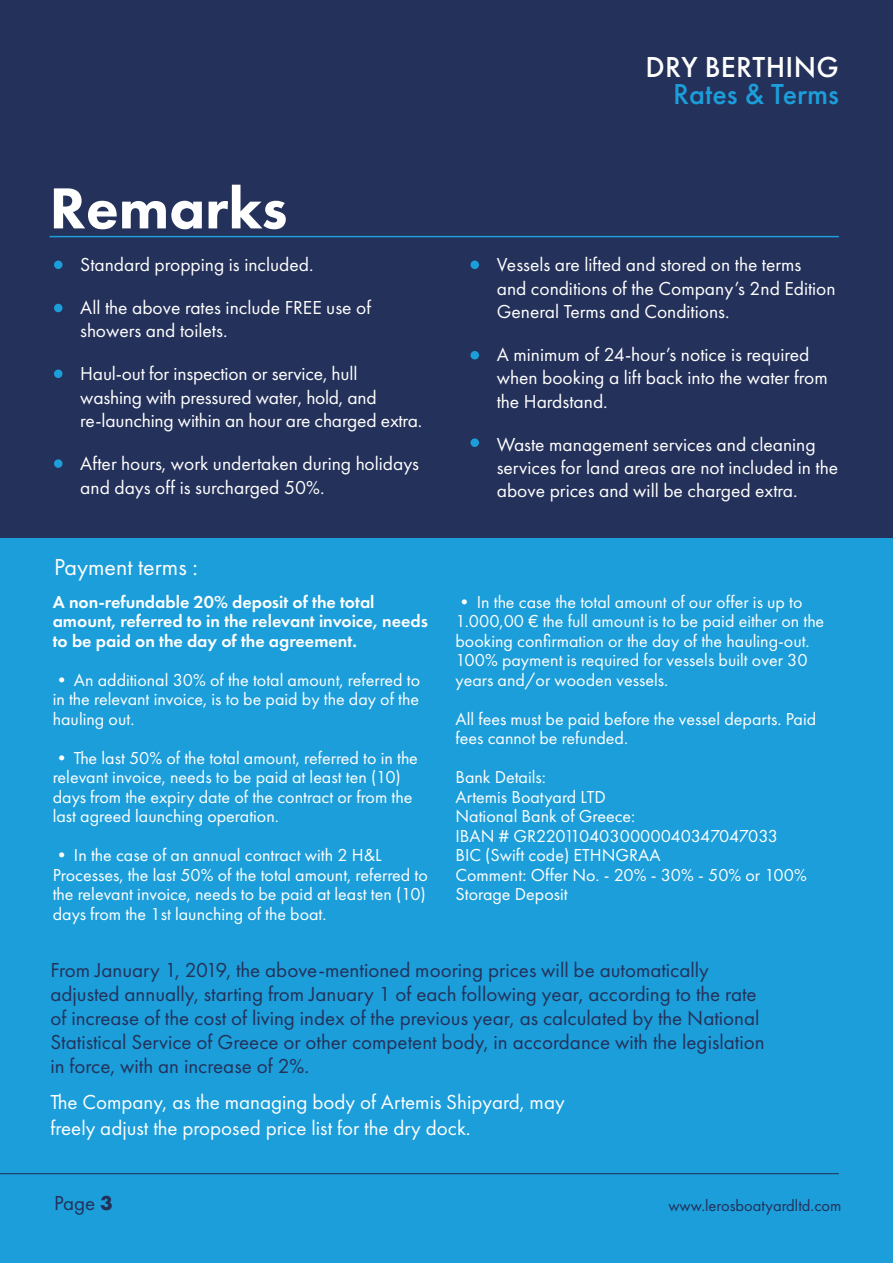
<style>
.page{position:relative;width:893px;height:1263px;background:#fff}
.page>*{position:absolute;margin:0;border:0;box-sizing:border-box;transform-origin:0 0}
.t1{font:800 60px "Futura PT";color:#fff}
.t2{font:500 30px "Futura PT";letter-spacing:.01em;color:#fff}
.t3{font:500 30px "Futura PT";color:#1b9eda}
.t4{font:24px "Futura PT";color:#fff}
.t5{font:21px/24px "Futura PT";color:#24315a}
.t6{font:21px/25.2px "Futura PT";color:#fff}
.t7{font:21px "Futura PT";color:#23315a}
.t8{font:19.5px/23.4px "Futura PT";color:#fff}
.t9{font:18px/19.5px "Futura PT";color:#fff}
.t10{font:600 18px/19.5px "Futura PT";color:#fff}
.t11{font:16.5px "Futura PT";color:#23315a}
.s1{font-weight:700}
</style>
<div class="page">
<div style="left:0;top:537px;width:893px;height:726px;background:#1b9eda"></div>
<div style="left:0;top:0;width:893px;height:537px;background:#24315a"></div>
<div style="left:54px;top:261px;width:9px;height:8px;background:#1b9eda;border-radius:50%"></div>
<div style="left:470px;top:261px;width:9px;height:8px;background:#1b9eda;border-radius:50%"></div>
<div style="left:54px;top:459px;width:9px;height:9px;background:#1b9eda;border-radius:50%"></div>
<div style="left:54px;top:369px;width:9px;height:9px;background:#1b9eda;border-radius:50%"></div>
<div style="left:470px;top:438px;width:9px;height:9px;background:#1b9eda;border-radius:50%"></div>
<div style="left:54px;top:304px;width:9px;height:8px;background:#1b9eda;border-radius:50%"></div>
<div style="left:470px;top:351px;width:9px;height:8px;background:#1b9eda;border-radius:50%"></div>
<hr style="left:0;top:1173px;width:839px;height:1px;background:#23315a">
<hr style="left:50px;top:236px;width:789px;height:1px;background:#1b9eda">
<h1 class="t1" style="left:50px;top:171px;width:240px">Remarks</h1>
<p class="t8" style="left:80px;top:243px;width:292px;line-height:42.9px">Standard propping is included.<br>All the above rates include FREE use of</p>
<p class="t8" style="left:80px;top:309px;width:279px;line-height:42.9px">showers and toilets.<br>Haul-out for inspection or service, hull</p>
<p class="t8" style="left:80px;top:385px;width:344px">washing with pressured water, hold, and re-launching within an hour are charged extra.</p>
<p class="t8" style="left:80px;top:452px;width:340px">After hours, work undertaken during holidays and days off is surcharged 50%.</p>
<h3 class="t4" style="left:54px;top:553px;width:145px">Payment terms :</h3>
<h2 class="t2" style="left:645px;top:49px;width:195px">DRY BERTHING</h2>
<h2 class="t3" style="left:673px;top:76px;width:167px">Rates &amp; Terms</h2>
<p class="t8" style="left:497px;top:253px;width:340px">Vessels are lifted and stored on the terms and conditions of the Company’s 2nd Edition<br>General Terms and Conditions.</p>
<p class="t8" style="left:497px;top:343px;width:333px">A minimum of 24-hour’s notice is required when booking a lift back into the water from the Hardstand.</p>
<p class="t8" style="left:497px;top:432px;width:343px">Waste management services and cleaning services for land areas are not included in the above prices and will be charged extra.</p>
<p class="t9" style="left:455px;top:592px;width:370px">• In the case the total amount of our offer is up to 1.000,00 € the full amount is to be paid either on the booking confirmation or the day of the hauling-out.<br>100% payment is required for vessels built over 30 years and/or wooden vessels.</p>
<p class="t9" style="left:455px;top:709px;width:362px">All fees must be paid before the vessel departs. Paid fees cannot be refunded.</p>
<p class="t9" style="left:455px;top:767px;width:353px">Bank Details:<br>Artemis Boatyard LTD<br>National Bank of Greece:<br>IBAN # GR2201104030000040347047033<br>BIC (Swift code) ETHNGRAA<br>Comment: Offer No. - 20% - 30% - 50% or 100%<br>Storage Deposit</p>
<p class="t10" style="left:53px;top:592px;width:377px">A non-refundable 20% deposit of the total amount, referred to in the relevant invoice, needs to be paid on the day of the agreement.</p>
<p class="t9" style="left:53px;top:670px;width:369px;text-align:justify">• An additional 30% of the total amount, referred to in the relevant invoice, is to be paid by the day of the hauling out.</p>
<p class="t9" style="left:53px;top:748px;width:367px">• The last 50% of the total amount, referred to in the relevant invoice, needs to be paid at least ten (10) days from the expiry date of the contract or from the last agreed launching operation.</p>
<p class="t9" style="left:53px;top:845px;width:377px">• In the case of an annual contract with 2 H&amp;L Processes, the last 50% of the total amount, referred to the relevant invoice, needs to be paid at least ten (10) days from the 1st launching of the boat.</p>
<p class="t5" style="left:50px;top:958px;width:716px">From January 1, 2019, the above-mentioned mooring prices will be automatically adjusted annually, starting from January 1 of each following year, according to the rate of increase of the cost of living index of the previous year, as calculated by the National Statistical Service of Greece or other competent body, in accordance with the legislation in force, with an increase of 2%.</p>
<p class="t6" style="left:50px;top:1090px;width:516px">The Company, as the managing body of Artemis Shipyard, may freely adjust the proposed price list for the dry dock.</p>
<p class="t7" style="left:54px;top:1190px;width:60px">Page <span class="s1">3</span></p>
<p class="t11" style="left:668px;top:1196px;width:175px">www.lerosboatyardltd.com</p>
</div>
